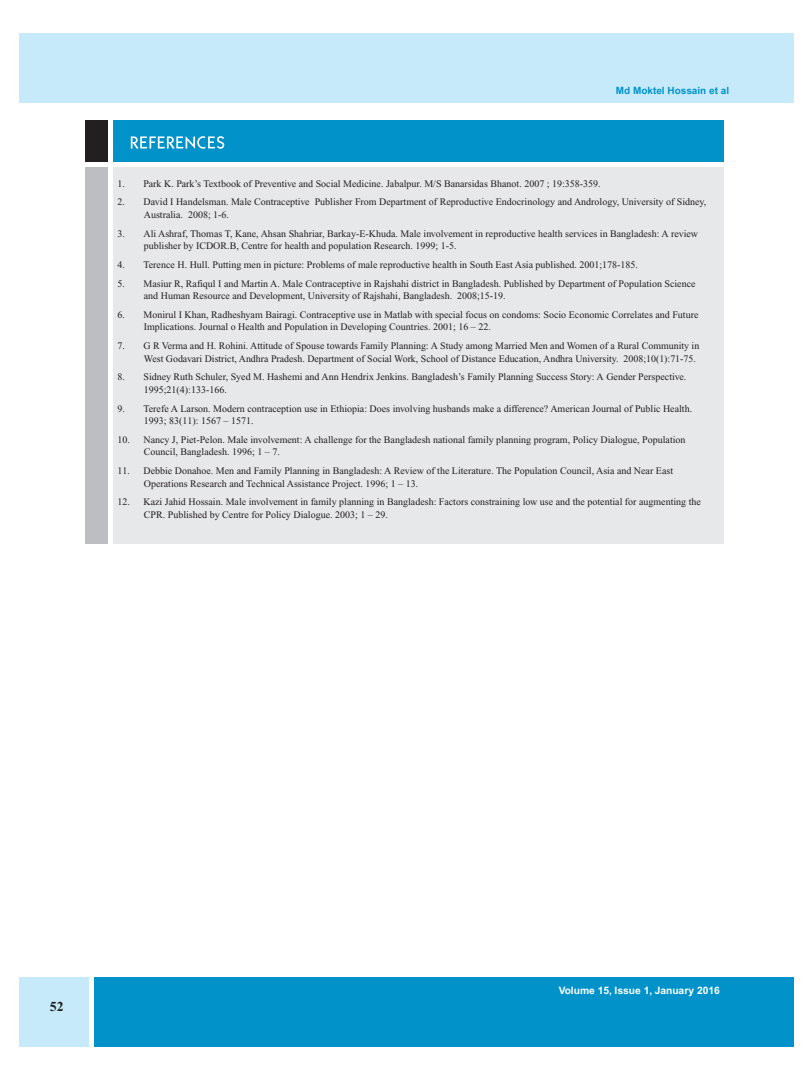
<style>
.page{position:relative;width:810px;height:1080px;background:#fff}
.page>*{position:absolute;margin:0;border:0;box-sizing:border-box;transform-origin:0 0}
.t1{font:700 13.75px "Times New Roman";color:#231f20}
.t2{font:700 10.25px "Helvetica";color:#fff}
.t3{font:10px/12.5px "Times New Roman";color:#231f20}
.t4{font:700 10px "Helvetica";color:#0092c8}
</style>
<div class="page">
<div style="left:19px;top:34px;width:774px;height:69px;background:#c6eafa"></div>
<div style="left:94px;top:977px;width:699px;height:70px;background:#0092c8"></div>
<div style="left:19px;top:977px;width:70px;height:70px;background:#c6eafa"></div>
<div style="left:85px;top:120px;width:23px;height:42px;background:#231f20"></div>
<div style="left:113px;top:167px;width:611px;height:376px;background:#e7e8e9"></div>
<div style="left:85px;top:167px;width:23px;height:376px;background:#bdbec1"></div>
<div style="left:113px;top:120px;width:611px;height:42px;background:#0092c8"></div>
<svg style="left:131px;top:136px;width:93px;height:13px"></svg>
<p class="t4" style="left:616px;top:84px;width:115px">Md Moktel Hossain et al</p>
<p class="t3" style="left:118px;top:177px;width:485px">1. Park K. Park’s Textbook of Preventive and Social Medicine. Jabalpur. M/S Banarsidas Bhanot. 2007 ; 19:358-359.</p>
<p class="t3" style="left:144px;top:196px;width:564px;text-indent:-26px">2. David I Handelsman. Male Contraceptive Publisher From Department of Reproductive Endocrinology and Andrology, University of Sidney,<br>Australia. 2008; 1-6.</p>
<p class="t3" style="left:144px;top:227px;width:556px;text-indent:-26px">3. Ali Ashraf, Thomas T, Kane, Ahsan Shahriar, Barkay-E-Khuda. Male involvement in reproductive health services in Bangladesh: A review publisher by ICDOR.B, Centre for health and population Research. 1999; 1-5.</p>
<p class="t3" style="left:118px;top:258px;width:522px">4. Terence H. Hull. Putting men in picture: Problems of male reproductive health in South East Asia published. 2001;178-185.</p>
<p class="t3" style="left:144px;top:277px;width:553px;text-indent:-26px">5. Masiur R, Rafiqul I and Martin A. Male Contraceptive in Rajshahi district in Bangladesh. Published by Department of Population Science and Human Resource and Development, University of Rajshahi, Bangladesh. 2008;15-19.</p>
<p class="t3" style="left:144px;top:308px;width:556px;text-indent:-26px">6. Monirul I Khan, Radheshyam Bairagi. Contraceptive use in Matlab with special focus on condoms: Socio Economic Correlates and Future<br>Implications. Journal o Health and Population in Developing Countries. 2001; 16 – 22.</p>
<p class="t3" style="left:144px;top:340px;width:557px;text-indent:-26px">7. G R Verma and H. Rohini. Attitude of Spouse towards Family Planning: A Study among Married Men and Women of a Rural Community in<br>West Godavari District, Andhra Pradesh. Department of Social Work, School of Distance Education, Andhra University. 2008;10(1):71-75.</p>
<p class="t3" style="left:144px;top:371px;width:544px;text-indent:-26px">8. Sidney Ruth Schuler, Syed M. Hashemi and Ann Hendrix Jenkins. Bangladesh’s Family Planning Success Story: A Gender Perspective.<br>1995;21(4):133-166.</p>
<p class="t3" style="left:144px;top:402px;width:550px;text-indent:-26px">9. Terefe A Larson. Modern contraception use in Ethiopia: Does involving husbands make a difference? American Journal of Public Health.<br>1993; 83(11): 1567 – 1571.</p>
<p class="t3" style="left:144px;top:433px;width:543px;text-indent:-26px">10. Nancy J, Piet-Pelon. Male involvement: A challenge for the Bangladesh national family planning program, Policy Dialogue, Population<br>Council, Bangladesh. 1996; 1 – 7.</p>
<p class="t3" style="left:144px;top:465px;width:531px;text-indent:-26px">11. Debbie Donahoe. Men and Family Planning in Bangladesh: A Review of the Literature. The Population Council, Asia and Near East<br>Operations Research and Technical Assistance Project. 1996; 1 – 13.</p>
<p class="t3" style="left:144px;top:496px;width:559px;text-indent:-26px">12. Kazi Jahid Hossain. Male involvement in family planning in Bangladesh: Factors constraining low use and the potential for augmenting the<br>CPR. Published by Centre for Policy Dialogue. 2003; 1 – 29.</p>
<h1 class="t1" style="left:50px;top:999px;width:15px">52</h1>
<p class="t2" style="left:559px;top:985px;width:163px">Volume 15, Issue 1, January 2016</p>
</div>
